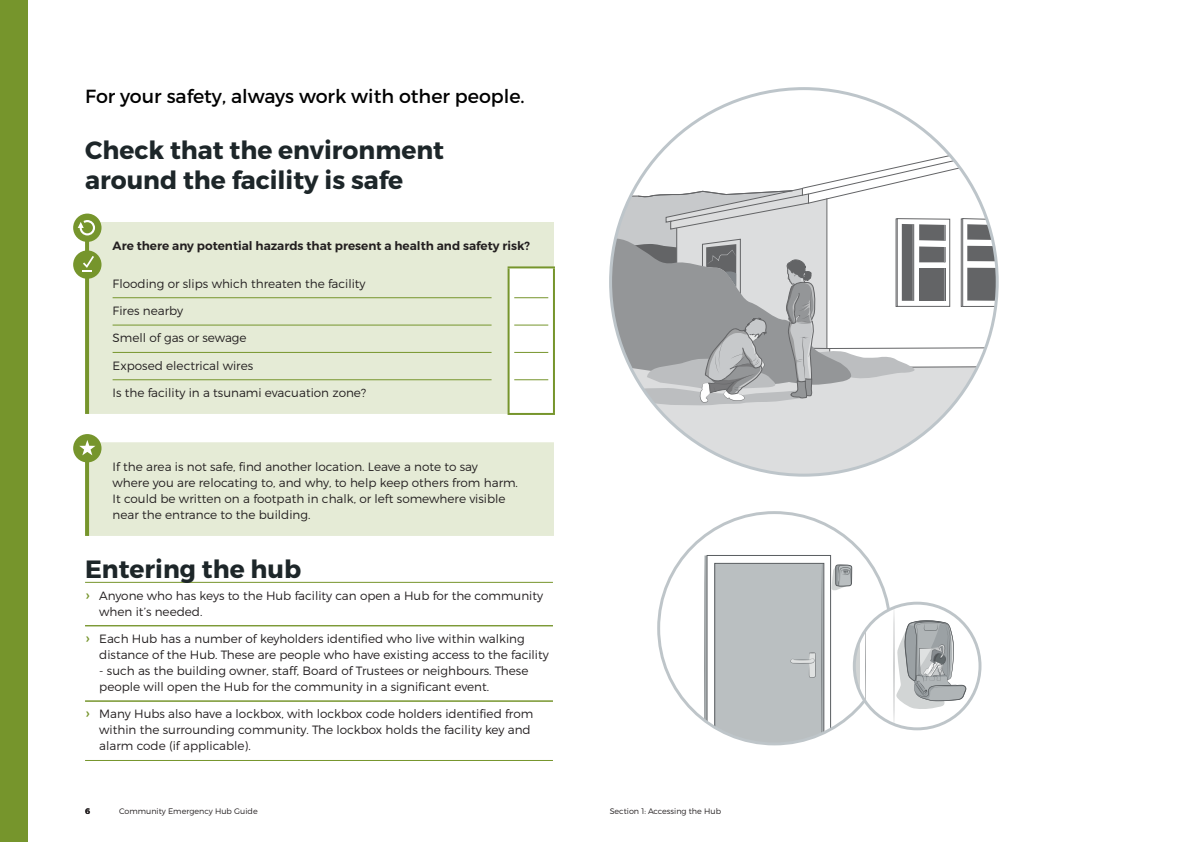
<style>
.page{position:relative;width:1191px;height:842px;background:#fff}
.page>*{position:absolute;margin:0;border:0;box-sizing:border-box;transform-origin:0 0}
.Intro{font:700 25px/30px "Montserrat";color:#1d2629}
.Body{font:700 25px "Montserrat";color:#1d2629}
.Intro-2{font:19px "Montserrat";color:#000001}
.Body-2{font:300 12px/16px "Montserrat";color:#231f20}
.Question_-_bullets{font:300 12px "Montserrat";color:#231f20}
.Question{font:600 12px "Montserrat";color:#231f20}
.t1{font:300 8px "Montserrat";color:#231f20}
.t2{font:600 8px "Montserrat";color:#231f20}
.s1{font-weight:400;font-size:15px;color:#76952c}
</style>
<div class="page">
<div style="left:0;top:0;width:28px;height:842px;background:#76952c"></div>
<hr style="left:85px;top:582px;width:468px;height:1px;background:#76952c">
<hr style="left:85px;top:625px;width:468px;height:1px;background:#76952c">
<hr style="left:85px;top:701px;width:468px;height:1px;background:#76952c">
<hr style="left:85px;top:760px;width:468px;height:1px;background:#76952c">
<div style="left:87px;top:222px;width:467px;height:45px;background:#e5ebd6"></div>
<svg style="left:89px;top:267px;width:465px;height:269px;fill:#e5ebd6"></svg>
<hr style="left:507px;top:266px;width:48px;height:2px;background:#76952c">
<hr style="left:553px;top:268px;width:2px;height:145px;background:#76952c">
<svg style="left:85px;top:242px;width:4px;height:8px"></svg>
<svg style="left:85px;top:279px;width:4px;height:135px"></svg>
<hr style="left:507px;top:268px;width:2px;height:145px;background:#76952c">
<svg style="left:85px;top:462px;width:4px;height:74px"></svg>
<hr style="left:507px;top:413px;width:48px;height:2px;background:#76952c">
<hr style="left:113px;top:297px;width:378px;height:1px;background:#76952c">
<hr style="left:113px;top:325px;width:378px;height:1px;background:#76952c">
<hr style="left:113px;top:352px;width:378px;height:1px;background:#76952c">
<hr style="left:113px;top:379px;width:378px;height:1px;background:#76952c">
<hr style="left:514px;top:297px;width:34px;height:1px;background:#76952c">
<hr style="left:514px;top:325px;width:34px;height:1px;background:#76952c">
<hr style="left:514px;top:352px;width:34px;height:1px;background:#76952c">
<hr style="left:514px;top:379px;width:34px;height:1px;background:#76952c">
<div style="left:73px;top:214px;width:28px;height:28px;background:#76952c;border-radius:50%"></div>
<svg style="left:78px;top:220px;width:17px;height:15px"></svg>
<div style="left:73px;top:250px;width:28px;height:29px;background:#76952c;border-radius:50%"></div>
<svg style="left:82px;top:256px;width:12px;height:16px"></svg>
<div style="left:73px;top:434px;width:28px;height:28px;background:#76952c;border-radius:50%"></div>
<svg style="left:79px;top:440px;width:16px;height:15px"></svg>
<svg style="left:676px;top:429px;width:256px;height:45px;fill:#dcddde"></svg>
<svg style="left:610px;top:138px;width:387px;height:291px"></svg>
<svg style="left:704px;top:555px;width:148px;height:189px"></svg>
<svg style="left:859px;top:627px;width:7px;height:82px"></svg>
<svg style="left:893px;top:603px;width:73px;height:126px"></svg>
<svg style="left:854px;top:639px;width:5px;height:75px"></svg>
<div style="left:853px;top:602px;width:128px;height:128px;border:3px solid #bec5c9;border-radius:50%"></div>
<p class="Intro-2" style="left:85px;top:85px;width:441px">For your safety, always work with other people.</p>
<p class="Intro" style="left:85px;top:136px;width:360px">Check that the environment around the facility is safe</p>
<p class="Question" style="left:113px;top:239px;width:419px">Are there any potential hazards that present a health and safety risk?</p>
<p class="Question_-_bullets" style="left:113px;top:276px;width:254px">Flooding or slips which threaten the facility</p>
<p class="Question_-_bullets" style="left:113px;top:303px;width:72px">Fires nearby</p>
<p class="Question_-_bullets" style="left:113px;top:331px;width:135px">Smell of gas or sewage</p>
<p class="Question_-_bullets" style="left:113px;top:358px;width:142px">Exposed electrical wires</p>
<p class="Question_-_bullets" style="left:113px;top:385px;width:255px">Is the facility in a tsunami evacuation zone?</p>
<p class="Body-2" style="left:113px;top:458px;width:407px">If the area is not safe, find another location. Leave a note to say<br>where you are relocating to, and why, to help keep others from harm.<br>It could be written on a footpath in chalk, or left somewhere visible near the entrance to the building.</p>
<p class="Body" style="left:85px;top:553px;width:218px">Entering the hub</p>
<p class="Body-2" style="left:99px;top:587px;width:445px;text-indent:-14px"><span class="s1">›</span> Anyone who has keys to the Hub facility can open a Hub for the community when it’s needed.</p>
<p class="Body-2" style="left:99px;top:630px;width:451px;text-indent:-14px"><span class="s1">›</span> Each Hub has a number of keyholders identified who live within walking distance of the Hub. These are people who have existing access to the facility</p>
<p class="Body-2" style="left:99px;top:662px;width:431px">- such as the building owner, staff, Board of Trustees or neighbours. These people will open the Hub for the community in a significant event.</p>
<p class="Body-2" style="left:99px;top:706px;width:436px;text-indent:-14px"><span class="s1">›</span> Many Hubs also have a lockbox, with lockbox code holders identified from within the surrounding community. The lockbox holds the facility key and alarm code (if applicable).</p>
<p class="t2" style="left:85px;top:806px;width:7px">6</p>
<p class="t1" style="left:119px;top:806px;width:140px">Community Emergency Hub Guide</p>
<p class="t1" style="left:609px;top:806px;width:113px">Section 1: Accessing the Hub</p>
</div>
